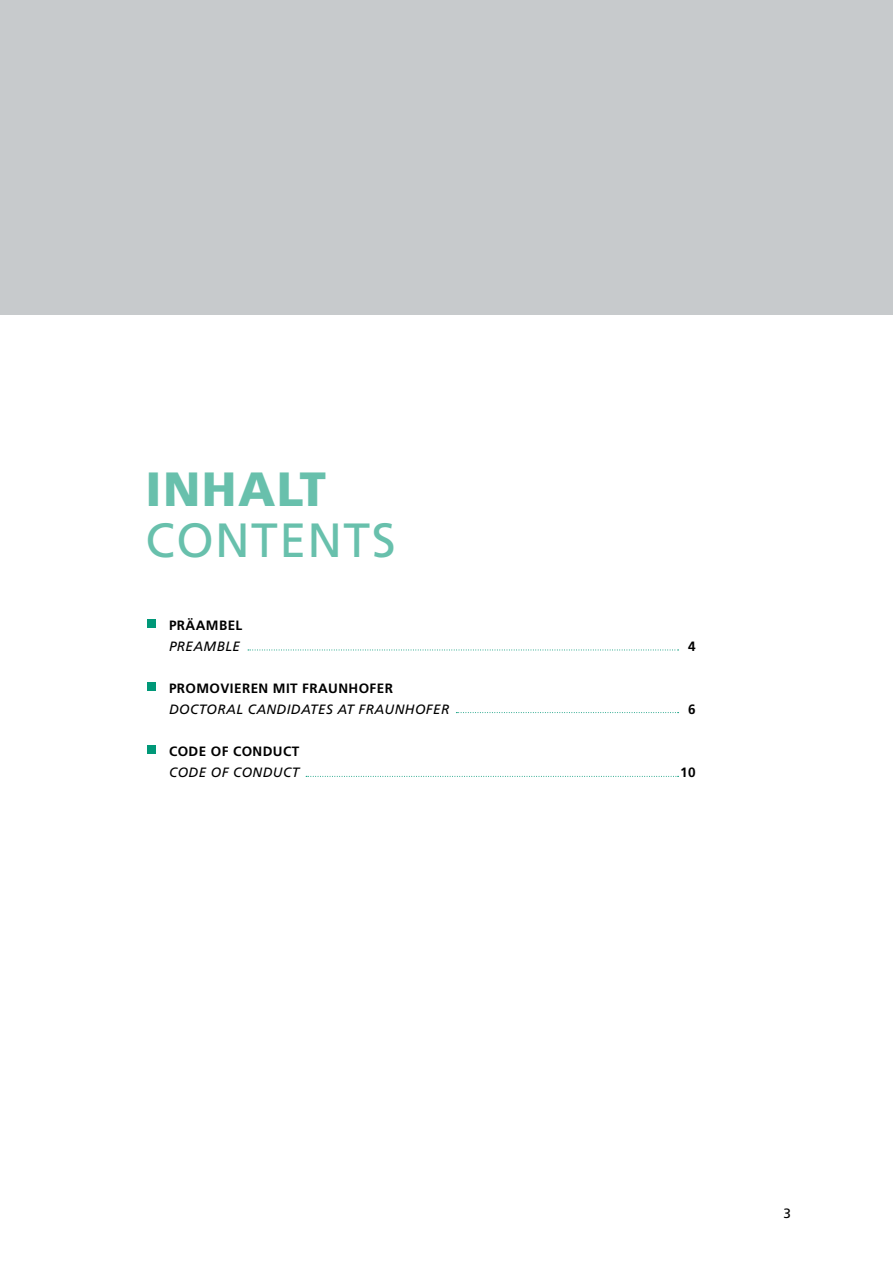
<style>
.page{position:relative;width:893px;height:1263px;background:#fff}
.page>*{position:absolute;margin:0;border:0;box-sizing:border-box;transform-origin:0 0}
.t1{font:48px "Frutiger LT Com";letter-spacing:.03em;color:#68c0ac}
.t2{font:900 48px "Frutiger LT Com";letter-spacing:.03em;color:#68c0ac}
.t3{font:italic 13.5px "Frutiger LT Com";letter-spacing:.03em;color:#000}
.t4{font:700 13.5px "Frutiger LT Com";letter-spacing:.03em;color:#000}
.t5{font:13.5px "Frutiger LT Com";color:#000}
</style>
<div class="page">
<div style="left:148px;top:619px;width:8px;height:8px;background:#009878"></div>
<div style="left:148px;top:682px;width:8px;height:9px;background:#009878"></div>
<div style="left:148px;top:745px;width:8px;height:9px;background:#009878"></div>
<svg style="left:248px;top:650px;width:431px;height:1px"></svg>
<svg style="left:306px;top:776px;width:373px;height:1px"></svg>
<svg style="left:456px;top:712px;width:223px;height:1px"></svg>
<div style="left:0;top:0;width:893px;height:315px;background:#c7cacc"></div>
<h1 class="t2" style="left:146px;top:460px;width:182px">INHALT</h1>
<h1 class="t1" style="left:146px;top:512px;width:252px">CONTENTS</h1>
<p class="t4" style="left:169px;top:617px;width:75px">PRÄAMBEL</p>
<p class="t3" style="left:169px;top:638px;width:73px">PREAMBLE</p>
<p class="t4" style="left:688px;top:638px;width:9px">4</p>
<p class="t4" style="left:169px;top:680px;width:225px">PROMOVIEREN MIT FRAUNHOFER</p>
<p class="t3" style="left:169px;top:701px;width:282px">DOCTORAL CANDIDATES AT FRAUNHOFER</p>
<p class="t4" style="left:688px;top:701px;width:9px">6</p>
<p class="t4" style="left:169px;top:743px;width:132px">CODE OF CONDUCT</p>
<p class="t3" style="left:169px;top:764px;width:132px">CODE OF CONDUCT</p>
<p class="t4" style="left:680px;top:764px;width:17px">10</p>
<p class="t5" style="left:783px;top:1205px;width:9px">3</p>
</div>
